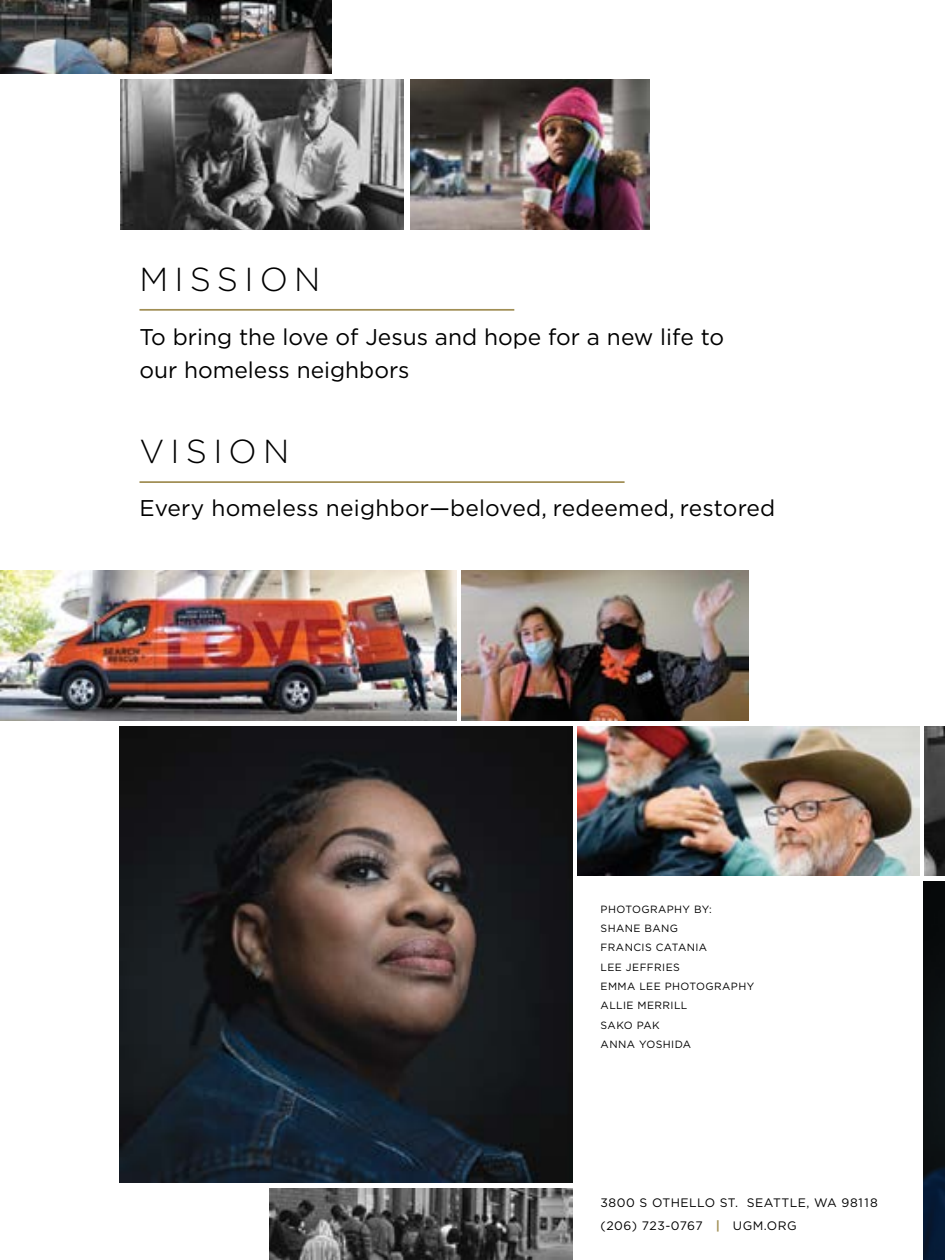
<style>
.page{position:relative;width:945px;height:1260px;background:#fff}
.page>*{position:absolute;margin:0;border:0;box-sizing:border-box;transform-origin:0 0}
.t1{font:300 33.25px "Gotham";letter-spacing:.185em;color:#000}
.t2{font:22.75px/33.2px "Gotham";color:#000}
.t3{font:12.25px/22.8px "Gotham";letter-spacing:.04em;color:#000}
.t4{font:10.5px/19.2px "Gotham";letter-spacing:.04em;color:#000}
.s1{font-weight:700;color:#a18f55}
</style>
<div class="page">
<img style="left:578px;top:726px;width:341px;height:150px">
<img style="left:121px;top:79px;width:282px;height:150px">
<img style="left:411px;top:79px;width:239px;height:150px">
<img style="left:0;top:0;width:331px;height:74px">
<img style="left:269px;top:1189px;width:303px;height:71px">
<img style="left:0;top:571px;width:456px;height:150px">
<img style="left:462px;top:571px;width:286px;height:150px">
<img style="left:925px;top:726px;width:20px;height:150px">
<img style="left:924px;top:881px;width:21px;height:379px">
<img style="left:119px;top:726px;width:453px;height:457px">
<hr style="left:139px;top:309px;width:375px;height:2px;background:#a18f55">
<hr style="left:139px;top:481px;width:486px;height:2px;background:#a18f55">
<h1 class="t1" style="left:139px;top:258px;width:182px">MISSION</h1>
<p class="t2" style="left:139px;top:320px;width:586px">To bring the love of Jesus and hope for a new life to our homeless neighbors</p>
<h1 class="t1" style="left:139px;top:430px;width:151px">VISION</h1>
<p class="t2" style="left:139px;top:491px;width:637px">Every homeless neighbor—beloved, redeemed, restored</p>
<p class="t4" style="left:601px;top:899px;width:155px">PHOTOGRAPHY BY:<br>SHANE BANG<br>FRANCIS CATANIA<br>LEE JEFFRIES<br>EMMA LEE PHOTOGRAPHY<br>ALLIE MERRILL<br>SAKO PAK<br>ANNA YOSHIDA</p>
<p class="t3" style="left:601px;top:1191px;width:279px">3800 S OTHELLO ST. SEATTLE, WA 98118 (206) 723-0767 <span class="s1">|</span> UGM.ORG</p>
</div>
